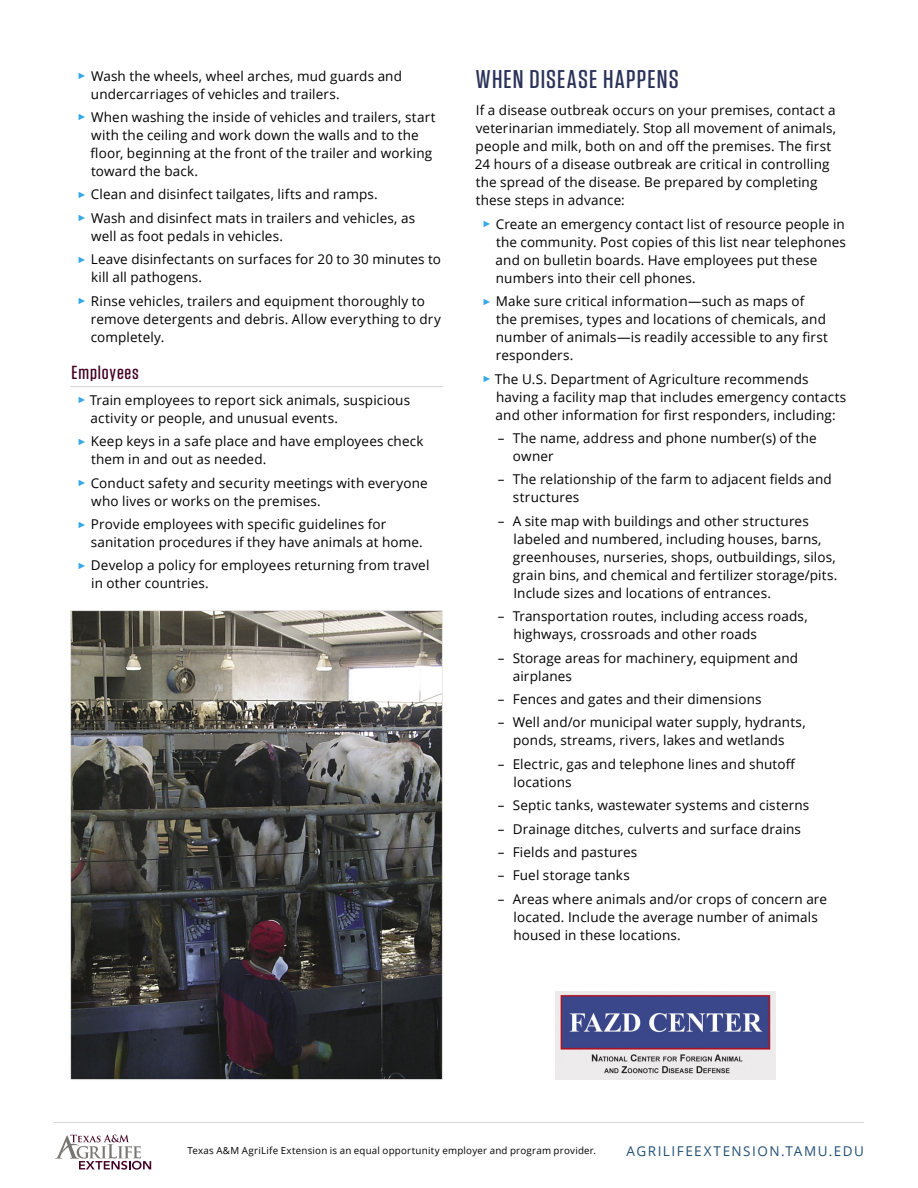
<style>
.page{position:relative;width:918px;height:1188px;background:#fff}
.page>*{position:absolute;margin:0;border:0;box-sizing:border-box;transform-origin:0 0}
.heading1{font:500 25.65px "Tungsten";letter-spacing:.04em;color:#2c335a;scale:1.11 1}
.heading2{font:500 18.9px "Tungsten";letter-spacing:.04em;color:#440024;scale:1.11 1}
.Bulleted_List_-_1_Co{font:13.5px/18px "Open Sans";letter-spacing:.01em;color:#000}
.Bulleted_list_2__das{font:13.5px/18px "Open Sans";letter-spacing:.01em;color:#000}
.Body{font:13.5px/18px "Open Sans";letter-spacing:.01em;color:#000}
.t1{font:13.5px "Open Sans";letter-spacing:.11em;color:#214f76}
.t2{font:9.75px "Open Sans";letter-spacing:.025em;color:#000}
.s1{font-family:"Arial";font-size:9px;color:#36a7e9}
</style>
<div class="page">
<hr style="left:54px;top:1122px;width:810px;height:1px;background:#d6d6d6">
<svg style="left:55px;top:1135px;width:96px;height:35px"></svg>
<hr style="left:70px;top:386px;width:373px;height:1px;background:#d6d6d6">
<img style="left:72px;top:612px;width:369px;height:466px">
<img style="left:555px;top:991px;width:220px;height:89px">
<p class="Bulleted_List_-_1_Co" style="left:91px;top:66px;width:313px;text-indent:-13px"><span class="s1">►</span> Wash the wheels, wheel arches, mud guards and undercarriages of vehicles and trailers.</p>
<p class="Bulleted_List_-_1_Co" style="left:91px;top:108px;width:347px;text-indent:-13px"><span class="s1">►</span> When washing the inside of vehicles and trailers, start with the ceiling and work down the walls and to the floor, beginning at the front of the trailer and working toward the back.</p>
<p class="Bulleted_List_-_1_Co" style="left:77px;top:185px;width:302px"><span class="s1">►</span> Clean and disinfect tailgates, lifts and ramps.</p>
<p class="Bulleted_List_-_1_Co" style="left:91px;top:208px;width:325px;text-indent:-14px"><span class="s1">►</span> Wash and disinfect mats in trailers and vehicles, as well as foot pedals in vehicles.</p>
<p class="Bulleted_List_-_1_Co" style="left:91px;top:250px;width:352px;text-indent:-14px"><span class="s1">►</span> Leave disinfectants on surfaces for 20 to 30 minutes to kill all pathogens.</p>
<p class="Bulleted_List_-_1_Co" style="left:91px;top:291px;width:352px;text-indent:-13px"><span class="s1">►</span> Rinse vehicles, trailers and equipment thoroughly to remove detergents and debris. Allow everything to dry completely.</p>
<h2 class="heading2" style="left:72px;top:362px;width:62px">Employees</h2>
<p class="Bulleted_List_-_1_Co" style="left:91px;top:391px;width:321px;text-indent:-13px"><span class="s1">►</span> Train employees to report sick animals, suspicious activity or people, and unusual events.</p>
<p class="Bulleted_List_-_1_Co" style="left:91px;top:432px;width:334px;text-indent:-14px"><span class="s1">►</span> Keep keys in a safe place and have employees check them in and out as needed.</p>
<p class="Bulleted_List_-_1_Co" style="left:91px;top:473px;width:338px;text-indent:-14px"><span class="s1">►</span> Conduct safety and security meetings with everyone who lives or works on the premises.</p>
<p class="Bulleted_List_-_1_Co" style="left:91px;top:515px;width:334px;text-indent:-13px"><span class="s1">►</span> Provide employees with specific guidelines for sanitation procedures if they have animals at home.</p>
<p class="Bulleted_List_-_1_Co" style="left:91px;top:556px;width:340px;text-indent:-14px"><span class="s1">►</span> Develop a policy for employees returning from travel in other countries.</p>
<h1 class="heading1" style="left:475px;top:66px;width:185px">WHEN DISEASE HAPPENS</h1>
<p class="Body" style="left:475px;top:100px;width:363px">If a disease outbreak occurs on your premises, contact a veterinarian immediately. Stop all movement of animals, people and milk, both on and off the premises. The first 24 hours of a disease outbreak are critical in controlling the spread of the disease. Be prepared by completing these steps in advance:</p>
<p class="Bulleted_List_-_1_Co" style="left:496px;top:215px;width:352px;text-indent:-13px"><span class="s1">►</span> Create an emergency contact list of resource people in the community. Post copies of this list near telephones and on bulletin boards. Have employees put these numbers into their cell phones.</p>
<p class="Bulleted_List_-_1_Co" style="left:496px;top:292px;width:334px;text-indent:-13px"><span class="s1">►</span> Make sure critical information—such as maps of the premises, types and locations of chemicals, and number of animals—is readily accessible to any first responders.</p>
<p class="Bulleted_List_-_1_Co" style="left:496px;top:369px;width:352px;text-indent:-13px"><span class="s1">►</span> The U.S. Department of Agriculture recommends having a facility map that includes emergency contacts and other information for first responders, including:</p>
<p class="Bulleted_list_2__das" style="left:513px;top:429px;width:305px;text-indent:-15px">– The name, address and phone number(s) of the owner</p>
<p class="Bulleted_list_2__das" style="left:513px;top:470px;width:320px;text-indent:-15px">– The relationship of the farm to adjacent fields and structures</p>
<p class="Bulleted_list_2__das" style="left:513px;top:512px;width:326px;text-indent:-15px">– A site map with buildings and other structures labeled and numbered, including houses, barns, greenhouses, nurseries, shops, outbuildings, silos, grain bins, and chemical and fertilizer storage/pits.<br>Include sizes and locations of entrances.</p>
<p class="Bulleted_list_2__das" style="left:513px;top:607px;width:296px;text-indent:-16px">– Transportation routes, including access roads, highways, crossroads and other roads</p>
<p class="Bulleted_list_2__das" style="left:513px;top:648px;width:287px;text-indent:-15px">– Storage areas for machinery, equipment and airplanes</p>
<p class="Bulleted_list_2__das" style="left:498px;top:690px;width:265px">– Fences and gates and their dimensions</p>
<p class="Bulleted_list_2__das" style="left:498px;top:713px;width:309px;text-align:center">– Well and/or municipal water supply, hydrants, ponds, streams, rivers, lakes and wetlands</p>
<p class="Bulleted_list_2__das" style="left:514px;top:755px;width:283px;text-indent:-16px">– Electric, gas and telephone lines and shutoff locations</p>
<p class="Bulleted_list_2__das" style="left:498px;top:796px;width:313px">– Septic tanks, wastewater systems and cisterns</p>
<p class="Bulleted_list_2__das" style="left:498px;top:819px;width:305px">– Drainage ditches, culverts and surface drains</p>
<p class="Bulleted_list_2__das" style="left:498px;top:843px;width:141px">– Fields and pastures</p>
<p class="Bulleted_list_2__das" style="left:498px;top:866px;width:134px">– Fuel storage tanks</p>
<p class="Bulleted_list_2__das" style="left:513px;top:890px;width:315px;text-indent:-16px">– Areas where animals and/or crops of concern are located. Include the average number of animals housed in these locations.</p>
<p class="t2" style="left:187px;top:1144px;width:410px">Texas A&amp;M AgriLife Extension is an equal opportunity employer and program provider.</p>
<p class="t1" style="left:627px;top:1141px;width:239px">AGRILIFEEXTENSION.TAMU.EDU</p>
</div>
